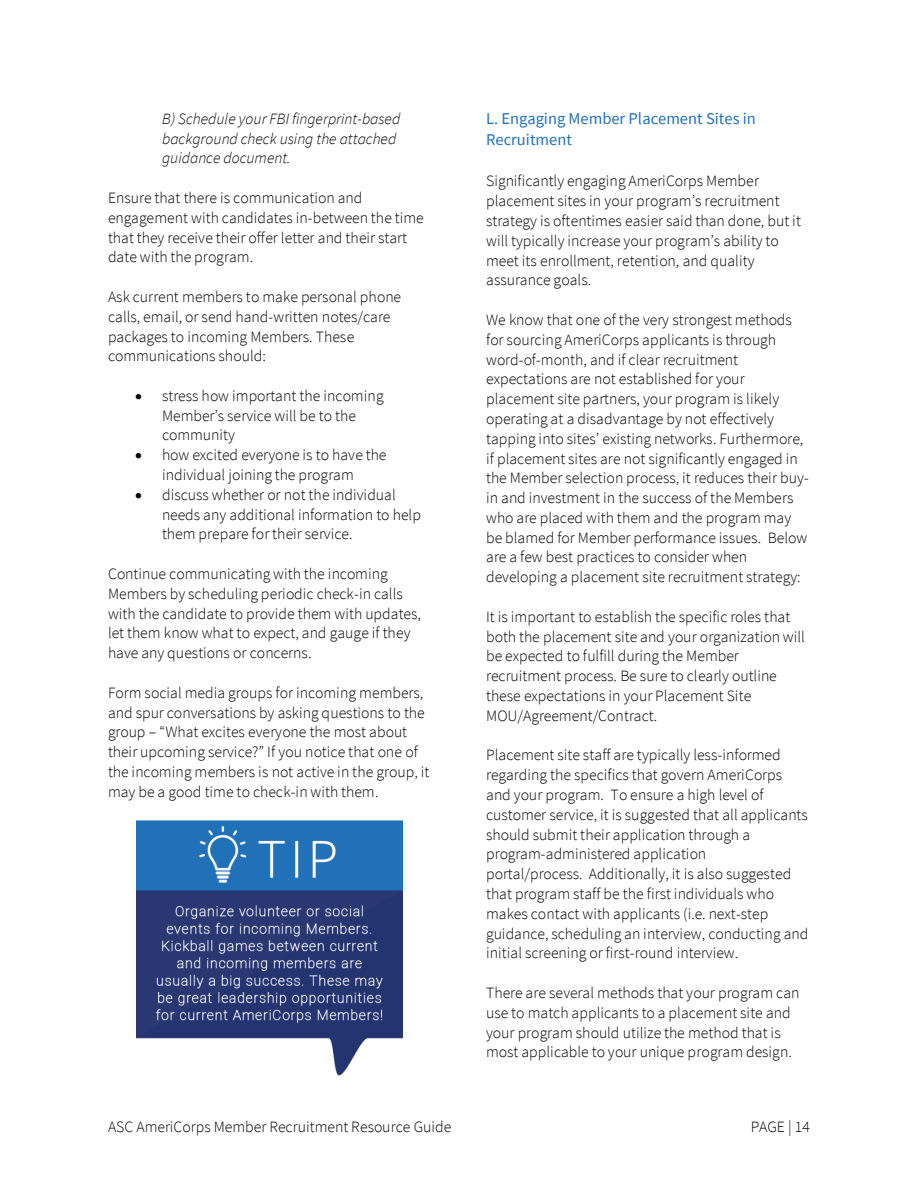
<style>
.page{position:relative;width:918px;height:1188px;background:#fff}
.page>*{position:absolute;margin:0;border:0;box-sizing:border-box;transform-origin:0 0}
.t1{font:16.5px "Source Sans Pro";color:#2171ba}
.t2{font:300 15.75px/19.8px "Source Sans Pro";color:#000}
.t3{font:italic 300 15.75px/19.6px "Source Sans Pro";color:#000}
</style>
<div class="page">
<img style="left:136px;top:821px;width:267px;height:255px">
<p class="t3" style="left:162px;top:108px;width:240px">B) Schedule your FBI fingerprint-based background check using the attached guidance document.</p>
<p class="t2" style="left:108px;top:187px;width:317px">Ensure that there is communication and engagement with candidates in-between the time that they receive their offer letter and their start date with the program.</p>
<p class="t2" style="left:108px;top:286px;width:295px">Ask current members to make personal phone calls, email, or send hand-written notes/care packages to incoming Members. These communications should:</p>
<p class="t2" style="left:162px;top:385px;width:223px;text-indent:-27px">• stress how important the incoming<br>Member’s service will be to the community</p>
<p class="t2" style="left:135px;top:445px;width:253px;text-align:center">• how excited everyone is to have the individual joining the program</p>
<p class="t2" style="left:162px;top:484px;width:260px;text-indent:-27px">• discuss whether or not the individual needs any additional information to help them prepare for their service.</p>
<p class="t2" style="left:108px;top:563px;width:314px">Continue communicating with the incoming Members by scheduling periodic check-in calls with the candidate to provide them with updates, let them know what to expect, and gauge if they have any questions or concerns.</p>
<p class="t2" style="left:108px;top:682px;width:323px">Form social media groups for incoming members, and spur conversations by asking questions to the group – “What excites everyone the most about their upcoming service?” If you notice that one of the incoming members is not active in the group, it may be a good time to check-in with them.</p>
<h2 class="t1" style="left:486px;top:108px;width:271px">L. Engaging Member Placement Sites in</h2>
<h2 class="t1" style="left:486px;top:129px;width:87px">Recruitment</h2>
<p class="t2" style="left:486px;top:170px;width:316px">Significantly engaging AmeriCorps Member placement sites in your program’s recruitment strategy is oftentimes easier said than done, but it will typically increase your program’s ability to meet its enrollment, retention, and quality assurance goals.</p>
<p class="t2" style="left:486px;top:309px;width:324px">We know that one of the very strongest methods for sourcing AmeriCorps applicants is through word-of-month, and if clear recruitment expectations are not established for your placement site partners, your program is likely operating at a disadvantage by not effectively tapping into sites’ existing networks. Furthermore, if placement sites are not significantly engaged in the Member selection process, it reduces their buy&shy;in and investment in the success of the Members who are placed with them and the program may be blamed for Member performance issues. Below are a few best practices to consider when developing a placement site recruitment strategy:</p>
<p class="t2" style="left:486px;top:606px;width:320px">It is important to establish the specific roles that both the placement site and your organization will be expected to fulfill during the Member recruitment process. Be sure to clearly outline these expectations in your Placement Site MOU/Agreement/Contract.</p>
<p class="t2" style="left:486px;top:745px;width:324px">Placement site staff are typically less-informed regarding the specifics that govern AmeriCorps and your program. To ensure a high level of customer service, it is suggested that all applicants should submit their application through a program-administered application<br>portal/process. Additionally, it is also suggested that program staff be the first individuals who makes contact with applicants (i.e. next-step guidance, scheduling an interview, conducting and initial screening or first-round interview.</p>
<p class="t2" style="left:486px;top:982px;width:315px">There are several methods that your program can use to match applicants to a placement site and your program should utilize the method that is most applicable to your unique program design.</p>
<p class="t2" style="left:108px;top:1116px;width:345px">ASC AmeriCorps Member Recruitment Resource Guide</p>
<p class="t2" style="left:751px;top:1116px;width:61px">PAGE | 14</p>
</div>
